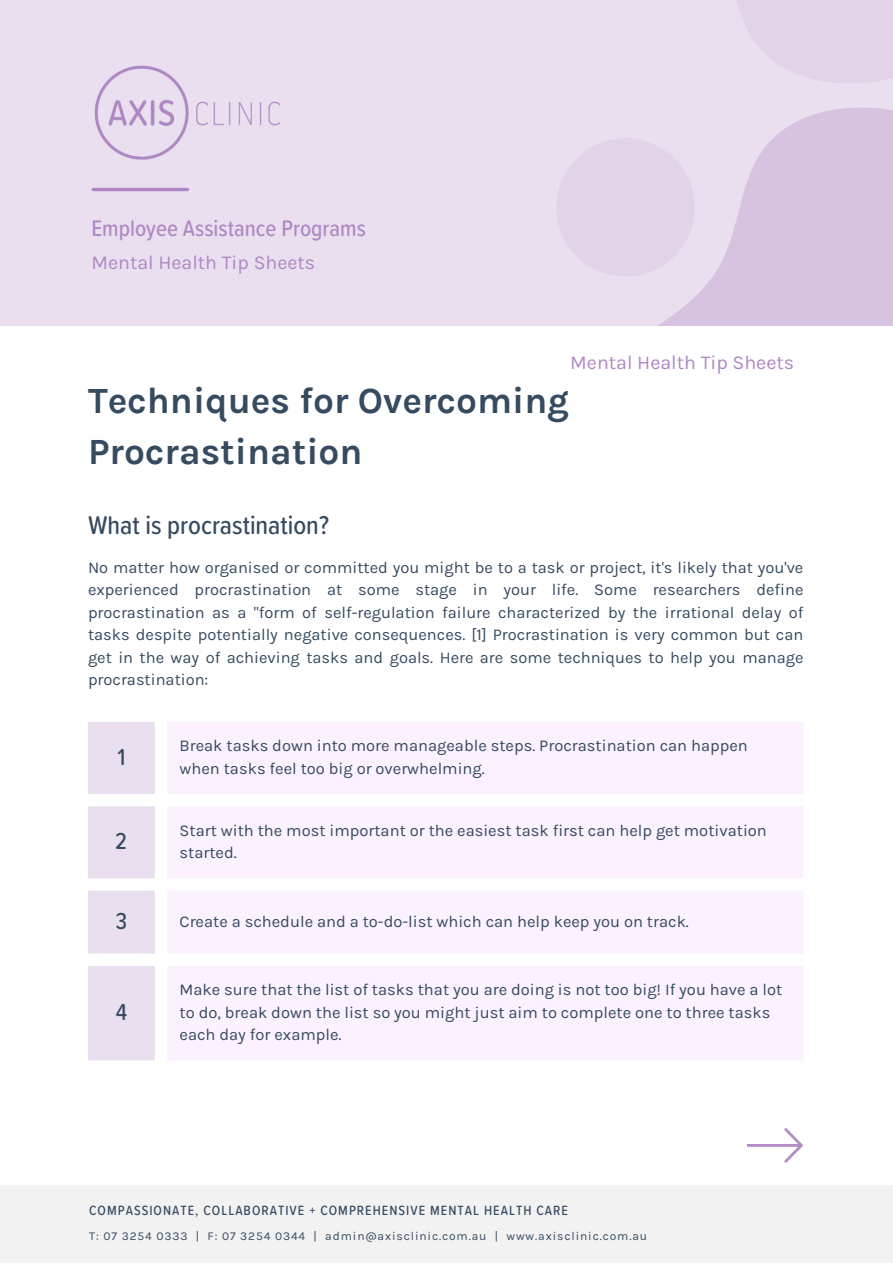
<style>
.page{position:relative;width:893px;height:1264px;background:#fff}
.page>*{position:absolute;margin:0;border:0;box-sizing:border-box;transform-origin:0 0}
.t1{font:700 37.05px/50.7px "Karla";color:#364a60}
.t2{font:500 26.7px "Proxima Soft Cond";color:#364a60}
.t3{font:500 24px "Proxima Soft Cond";color:#364a60}
.t4{font:500 23.25px "Proxima Soft Cond";color:#af87c4}
.t5{font:19.65px "Karla";color:#af87c4}
.t6{font:16.5px/22.5px "Karla";color:#364a60}
.t7{font:500 13.95px "Proxima Soft Cond";letter-spacing:.075em;color:#364a60}
.t8{font:12px "Karla";letter-spacing:.075em;color:#364a60}
</style>
<div class="page">
<div style="left:0;top:0;width:892px;height:326px;background:#eadfef"></div>
<img style="left:94px;top:65px;width:187px;height:95px">
<svg style="left:659px;top:107px;width:233px;height:218px;fill:#d7c3e1"></svg>
<div style="left:816px;top:255px;width:76px;height:70px;background:#d7c3e1"></div>
<div style="left:556px;top:138px;width:138px;height:139px;background:#e1d4e8;border-radius:50%"></div>
<svg style="left:737px;top:0;width:155px;height:83px"></svg>
<hr style="left:93px;top:188px;width:94px;height:3px;background:#af87c4">
<div style="left:0;top:1185px;width:892px;height:77px;background:#f2f2f2"></div>
<svg style="left:88px;top:722px;width:67px;height:338px;background:#ece2f0"></svg>
<svg style="left:167px;top:722px;width:636px;height:338px;fill:#fbf1ff"></svg>
<svg style="left:747px;top:1128px;width:55px;height:34px"></svg>
<p class="t4" style="left:91px;top:218px;width:276px">Employee Assistance Programs</p>
<p class="t5" style="left:91px;top:251px;width:225px">Mental Health Tip Sheets</p>
<p class="t5" style="left:570px;top:351px;width:225px">Mental Health Tip Sheets</p>
<p class="t1" style="left:88px;top:375px;width:482px">Techniques for Overcoming<br>Procrastination</p>
<p class="t2" style="left:88px;top:512px;width:243px">What is procrastination?</p>
<p class="t6" style="left:88px;top:556px;width:716px;text-align:justify">No matter how organised or committed you might be to a task or project, it's likely that you've experienced procrastination at some stage in your life. Some researchers define procrastination as a "form of self-regulation failure characterized by the irrational delay of tasks despite potentially negative consequences. [1] Procrastination is very common but can get in the way of achieving tasks and goals. Here are some techniques to help you manage procrastination:</p>
<p class="t3" style="left:117px;top:745px;width:10px">1</p>
<p class="t6" style="left:179px;top:734px;width:569px">Break tasks down into more manageable steps. Procrastination can happen when tasks feel too big or overwhelming.</p>
<p class="t3" style="left:116px;top:830px;width:13px">2</p>
<p class="t6" style="left:179px;top:818px;width:588px">Start with the most important or the easiest task first can help get motivation started.</p>
<p class="t3" style="left:116px;top:909px;width:13px">3</p>
<p class="t6" style="left:179px;top:909px;width:511px">Create a schedule and a to-do-list which can help keep you on track.</p>
<p class="t3" style="left:116px;top:1001px;width:13px">4</p>
<p class="t6" style="left:179px;top:978px;width:604px">Make sure that the list of tasks that you are doing is not too big! If you have a lot to do, break down the list so you might just aim to complete one to three tasks each day for example.</p>
<p class="t7" style="left:89px;top:1203px;width:480px">COMPASSIONATE, COLLABORATIVE + COMPREHENSIVE MENTAL HEALTH CARE</p>
<p class="t8" style="left:89px;top:1228px;width:559px">T: 07 3254 0333 | F: 07 3254 0344 | admin@axisclinic.com.au | www.axisclinic.com.au</p>
</div>
